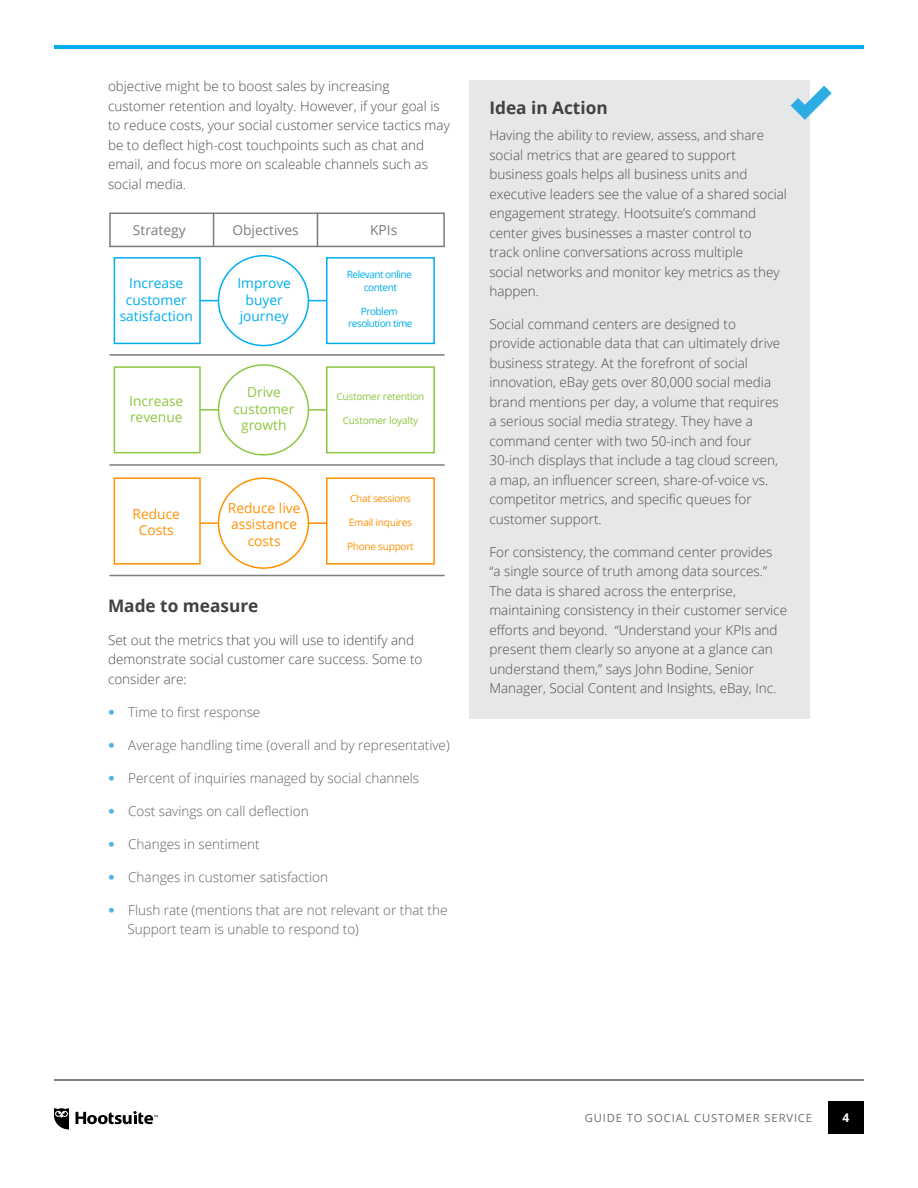
<style>
.page{position:relative;width:918px;height:1188px;background:#fff}
.page>*{position:absolute;margin:0;border:0;box-sizing:border-box;transform-origin:0 0}
.t1{font:700 17.25px "Open Sans";color:#414042}
.t2{font:13.8px/16.5px "Open Sans";color:#00aeef;text-align:center}
.t3{font:13.8px/16.5px "Open Sans";color:#ff9100;text-align:center}
.t4{font:13.8px/16.5px "Open Sans";color:#8dc63f}
.t5{font:13.8px "Open Sans";color:#7c7c7c}
.t6{font:300 13.5px/19.5px "Open Sans";color:#4d4d4f}
.t7{font:300 13.5px/19.5px "Open Sans";color:#606163}
.t8{font:700 12px "Open Sans";color:#fff}
.t9{font:11.25px "Open Sans";letter-spacing:.075em;color:#6d6e71}
.t10{font:10.05px/12px "Open Sans";letter-spacing:-.05em;color:#00aeef;text-align:center}
.t11{font:10.05px "Open Sans";letter-spacing:-.025em;color:#ff9100}
.t12{font:10.05px "Open Sans";letter-spacing:-.025em;color:#8dc63f}
</style>
<div class="page">
<div style="left:828px;top:1101px;width:36px;height:33px;background:#000"></div>
<hr style="left:54px;top:1080px;width:810px;height:1px;background:#000">
<hr style="left:54px;top:45px;width:810px;height:4px;background:#00aeef">
<svg style="left:76px;top:1111px;width:82px;height:13px"></svg>
<svg style="left:54px;top:1108px;width:15px;height:22px"></svg>
<div style="left:469px;top:80px;width:341px;height:639px;background:#e6e7e8"></div>
<svg style="left:791px;top:86px;width:41px;height:34px"></svg>
<div style="left:218px;top:477px;width:91px;height:92px;border:2px solid #ff9100;border-radius:50%"></div>
<div style="left:218px;top:364px;width:91px;height:92px;border:2px solid #8dc63f;border-radius:50%"></div>
<div style="left:218px;top:255px;width:91px;height:91px;border:2px solid #00aeef;border-radius:50%"></div>
<div style="left:114px;top:477px;width:87px;height:88px;border:2px solid #ff9100"></div>
<div style="left:114px;top:366px;width:87px;height:87px;border:2px solid #8dc63f"></div>
<div style="left:326px;top:477px;width:109px;height:88px;border:2px solid #ff9100"></div>
<div style="left:326px;top:366px;width:109px;height:87px;border:2px solid #8dc63f"></div>
<div style="left:114px;top:257px;width:87px;height:87px;border:2px solid #00aeef"></div>
<div style="left:326px;top:257px;width:109px;height:87px;border:2px solid #00aeef"></div>
<svg style="left:200px;top:522px;width:19px;height:2px"></svg>
<svg style="left:200px;top:300px;width:19px;height:1px"></svg>
<svg style="left:200px;top:409px;width:19px;height:2px"></svg>
<svg style="left:308px;top:522px;width:19px;height:2px"></svg>
<svg style="left:308px;top:300px;width:19px;height:1px"></svg>
<svg style="left:308px;top:409px;width:19px;height:2px"></svg>
<hr style="left:110px;top:246px;width:334px;height:1px;background:#7c7c7c">
<hr style="left:110px;top:354px;width:334px;height:2px;background:#7c7c7c">
<hr style="left:110px;top:464px;width:334px;height:2px;background:#7c7c7c">
<hr style="left:110px;top:575px;width:334px;height:1px;background:#7c7c7c">
<hr style="left:110px;top:213px;width:334px;height:1px;background:#7c7c7c">
<hr style="left:317px;top:213px;width:1px;height:33px;background:#7c7c7c">
<hr style="left:443px;top:213px;width:2px;height:33px;background:#7c7c7c">
<hr style="left:109px;top:213px;width:2px;height:33px;background:#7c7c7c">
<hr style="left:213px;top:213px;width:1px;height:33px;background:#7c7c7c">
<p class="t6" style="left:108px;top:76px;width:343px">objective might be to boost sales by increasing customer retention and loyalty. However, if your goal is to reduce costs, your social customer service tactics may be to deflect high-cost touchpoints such as chat and email, and focus more on scaleable channels such as social media.</p>
<p class="t5" style="left:133px;top:221px;width:54px">Strategy</p>
<p class="t5" style="left:232px;top:221px;width:68px">Objectives</p>
<p class="t5" style="left:370px;top:221px;width:29px">KPIs</p>
<p class="t2" style="left:120px;top:275px;width:75px">Increase customer satisfaction</p>
<p class="t2" style="left:237px;top:275px;width:55px">Improve buyer journey</p>
<p class="t4" style="left:129px;top:392px;width:56px">Increase revenue</p>
<p class="t3" style="left:133px;top:505px;width:49px">Reduce<br>Costs</p>
<p class="t4" style="left:233px;top:384px;width:62px;text-align:center">Drive customer growth</p>
<p class="t3" style="left:228px;top:499px;width:74px">Reduce live assistance costs</p>
<p class="t10" style="left:347px;top:269px;width:67px">Relevant online content</p>
<p class="t10" style="left:348px;top:305px;width:66px">Problem resolution time</p>
<p class="t12" style="left:337px;top:389px;width:89px">Customer retention</p>
<p class="t12" style="left:343px;top:413px;width:77px">Customer loyalty</p>
<p class="t11" style="left:350px;top:491px;width:62px">Chat sessions</p>
<p class="t11" style="left:349px;top:515px;width:65px">Email inquires</p>
<p class="t11" style="left:347px;top:539px;width:68px">Phone support</p>
<p class="t1" style="left:108px;top:593px;width:152px">Made to measure</p>
<p class="t6" style="left:108px;top:630px;width:316px">Set out the metrics that you will use to identify and demonstrate social customer care success. Some to consider are:</p>
<p class="t7" style="left:128px;top:702px;width:134px">Time to first response</p>
<p class="t7" style="left:128px;top:735px;width:323px">Average handling time (overall and by representative)</p>
<p class="t7" style="left:128px;top:768px;width:292px">Percent of inquiries managed by social channels</p>
<p class="t7" style="left:128px;top:801px;width:182px">Cost savings on call deflection</p>
<p class="t7" style="left:128px;top:834px;width:133px">Changes in sentiment</p>
<p class="t7" style="left:128px;top:867px;width:201px">Changes in customer satisfaction</p>
<p class="t7" style="left:127px;top:900px;width:322px">Flush rate (mentions that are not relevant or that the<br>Support team is unable to respond to)</p>
<p class="t1" style="left:489px;top:95px;width:120px">Idea in Action</p>
<p class="t6" style="left:489px;top:125px;width:299px">Having the ability to review, assess, and share social metrics that are geared to support business goals helps all business units and executive leaders see the value of a shared social engagement strategy. Hootsuite’s command center gives businesses a master control to<br>track online conversations across multiple<br>social networks and monitor key metrics as they happen.</p>
<p class="t6" style="left:489px;top:314px;width:292px">Social command centers are designed to provide actionable data that can ultimately drive business strategy. At the forefront of social innovation, eBay gets over 80,000 social media brand mentions per day, a volume that requires a serious social media strategy. They have a command center with two 50-inch and four 30-inch displays that include a tag cloud screen, a map, an influencer screen, share-of-voice vs. competitor metrics, and specific queues for customer support.</p>
<p class="t6" style="left:489px;top:542px;width:299px">For consistency, the command center provides “a single source of truth among data sources.” The data is shared across the enterprise, maintaining consistency in their customer service efforts and beyond. “Understand your KPIs and present them clearly so anyone at a glance can understand them,” says John Bodine, Senior Manager, Social Content and Insights, eBay, Inc.</p>
<p class="t9" style="left:585px;top:1110px;width:229px">GUIDE TO SOCIAL CUSTOMER SERVICE</p>
<p class="t8" style="left:843px;top:1109px;width:8px">4</p>
</div>
